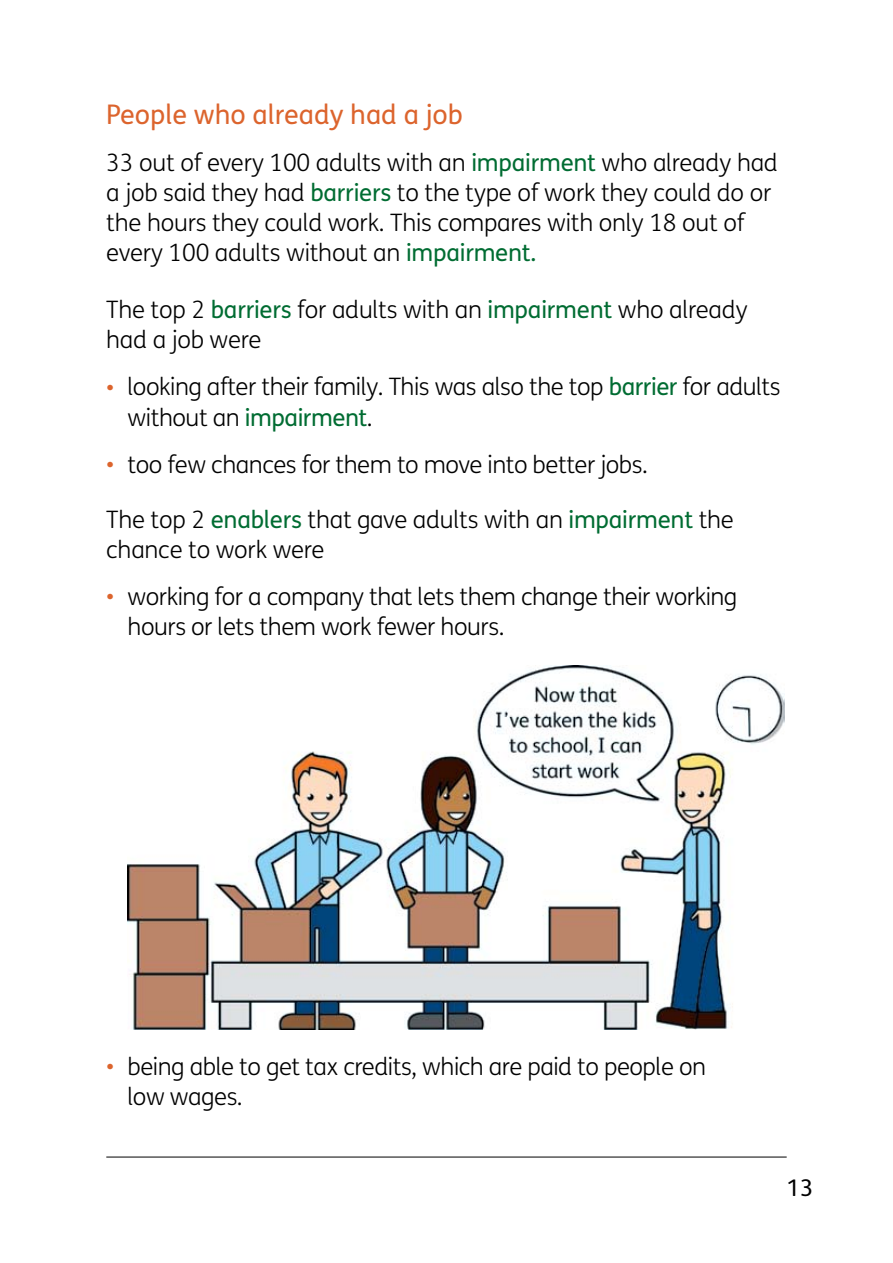
<style>
.page{position:relative;width:893px;height:1263px;background:#fff}
.page>*{position:absolute;margin:0;border:0;box-sizing:border-box;transform-origin:0 0}
.t1{font:27px "FS Me";color:#dc642d}
.Body_Copy{font:300 24px/30px "FS Me";letter-spacing:-.01em;color:#000}
.Bullet_1{font:300 24px/30px "FS Me";letter-spacing:-.02em;color:#000}
.t2{font:24px "FS Albert";color:#000}
.s1{font-weight:400;color:#006c32}
.s2{color:#dc642d}
</style>
<div class="page">
<hr style="left:106px;top:1157px;width:681px;height:1px;background:#000">
<img style="left:128px;top:665px;width:656px;height:364px">
<h3 class="t1" style="left:106px;top:96px;width:358px">People who already had a job</h3>
<p class="Body_Copy" style="left:106px;top:147px;width:673px">33 out of every 100 adults with an <span class="s1">impairment</span> who already had a job said they had <span class="s1">barriers</span> to the type of work they could do or the hours they could work. This compares with only 18 out of every 100 adults without an <span class="s1">impairment.</span></p>
<p class="Body_Copy" style="left:106px;top:294px;width:643px">The top 2 <span class="s1">barriers</span> for adults with an <span class="s1">impairment</span> who already had a job were</p>
<p class="Bullet_1" style="left:128px;top:371px;width:655px;text-indent:-21px"><span class="s2">•</span> looking after their family. This was also the top <span class="s1">barrier</span> for adults without an <span class="s1">impairment</span>.</p>
<p class="Bullet_1" style="left:106px;top:448px;width:543px"><span class="s2">•</span> too few chances for them to move into better jobs.</p>
<p class="Body_Copy" style="left:106px;top:504px;width:629px">The top 2 <span class="s1">enablers</span> that gave adults with an <span class="s1">impairment</span> the chance to work were</p>
<p class="Bullet_1" style="left:128px;top:581px;width:611px;text-indent:-21px"><span class="s2">•</span> working for a company that lets them change their working hours or lets them work fewer hours.</p>
<p class="Bullet_1" style="left:128px;top:1051px;width:580px;text-indent:-21px"><span class="s2">•</span> being able to get tax credits, which are paid to people on low wages.</p>
<p class="t2" style="left:787px;top:1172px;width:28px">13</p>
</div>
